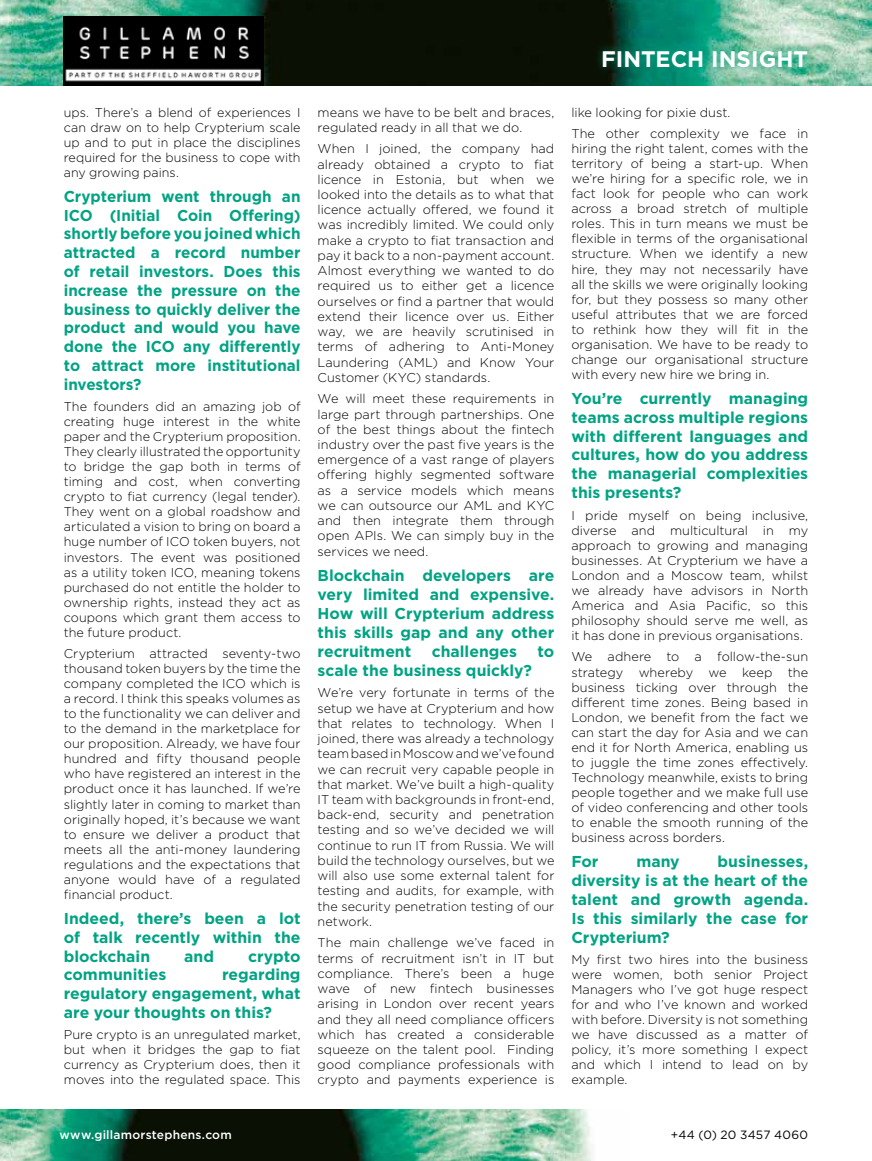
<style>
.page{position:relative;width:872px;height:1161px;background:#fff}
.page>*{position:absolute;margin:0;border:0;box-sizing:border-box;transform-origin:0 0}
.t1{font:700 22.5px "Gotham";color:#fff}
.t2{font:700 15.75px/18.8px "Gotham";color:#00a383;text-align:justify}
.t3{font:300 12.75px/15px "Gotham";color:#000;text-align:justify}
.t4{font:500 12px "Gotham";letter-spacing:.02em;color:#fff}
.t5{font:12px "Gotham";letter-spacing:.025em;color:#000}
</style>
<div class="page">
<img style="left:0;top:1110px;width:592px;height:51px">
<img style="left:0;top:0;width:871px;height:85px">
<div style="left:594px;top:41px;width:223px;height:36px;background:#00a383;opacity:.75"></div>
<img style="left:64px;top:17px;width:199px;height:68px">
<p class="t3" style="left:64px;top:104px;width:238px">ups. There’s a blend of experiences I can draw on to help Crypterium scale up and to put in place the disciplines required for the business to cope with any growing pains.</p>
<p class="t2" style="left:64px;top:187px;width:238px">Crypterium went through an ICO (Initial Coin Offering) shortly before you joined which attracted a record number of retail investors. Does this increase the pressure on the business to quickly deliver the product and would you have done the ICO any differently to attract more institutional investors?</p>
<p class="t3" style="left:64px;top:399px;width:238px">The founders did an amazing job of creating huge interest in the white paper and the Crypterium proposition.<br>They clearly illustrated the opportunity to bridge the gap both in terms of timing and cost, when converting crypto to fiat currency (legal tender).<br>They went on a global roadshow and articulated a vision to bring on board a huge number of ICO token buyers, not investors. The event was positioned as a utility token ICO, meaning tokens purchased do not entitle the holder to ownership rights, instead they act as coupons which grant them access to the future product.</p>
<p class="t3" style="left:64px;top:646px;width:238px">Crypterium attracted seventy-two thousand token buyers by the time the company completed the ICO which is a record. I think this speaks volumes as to the functionality we can deliver and to the demand in the marketplace for our proposition. Already, we have four hundred and fifty thousand people who have registered an interest in the product once it has launched. If we’re slightly later in coming to market than originally hoped, it’s because we want to ensure we deliver a product that meets all the anti-money laundering regulations and the expectations that anyone would have of a regulated financial product.</p>
<p class="t2" style="left:64px;top:909px;width:238px">Indeed, there’s been a lot of talk recently within the blockchain</p>
<p class="t2" style="left:184px;top:946px;width:31px">and</p>
<p class="t2" style="left:248px;top:946px;width:54px">crypto</p>
<p class="t2" style="left:64px;top:965px;width:238px;text-indent:158px">regarding regulatory engagement, what are your thoughts on this?</p>
<p class="t3" style="left:64px;top:1027px;width:238px">Pure crypto is an unregulated market, but when it bridges the gap to fiat currency as Crypterium does, then it moves into the regulated space. This</p>
<p class="t2" style="left:64px;top:965px;width:104px">communities</p>
<p class="t3" style="left:317px;top:104px;width:238px">means we have to be belt and braces, regulated ready in all that we do.</p>
<p class="t3" style="left:317px;top:141px;width:238px">When I joined, the company had already obtained a crypto to fiat licence in Estonia, but when we looked into the details as to what that licence actually offered, we found it was incredibly limited. We could only make a crypto to fiat transaction and pay it back to a non-payment account.<br>Almost everything we wanted to do required us to either get a licence ourselves or find a partner that would extend their licence over us. Either way, we are heavily scrutinised in terms of adhering to Anti-Money Laundering (AML) and Know Your Customer (KYC) standards.</p>
<p class="t3" style="left:317px;top:391px;width:238px">We will meet these requirements in large part through partnerships. One of the best things about the fintech industry over the past five years is the emergence of a vast range of players offering highly segmented software as a service models which means we can outsource our AML and KYC and then integrate them through open APIs. We can simply buy in the services we need.</p>
<p class="t2" style="left:317px;top:566px;width:238px">Blockchain developers are very limited and expensive.<br>How will Crypterium address this skills gap and any other recruitment</p>
<p class="t2" style="left:432px;top:642px;width:87px">challenges</p>
<p class="t2" style="left:537px;top:642px;width:18px">to</p>
<p class="t2" style="left:317px;top:661px;width:216px">scale the business quickly?</p>
<p class="t3" style="left:317px;top:685px;width:238px">We’re very fortunate in terms of the setup we have at Crypterium and how that relates to technology. When I joined, there was already a technology team based in Moscow and we’ve found we can recruit very capable people in that market. We’ve built a high-quality IT team with backgrounds in front-end, back-end, security and penetration testing and so we’ve decided we will continue to run IT from Russia. We will build the technology ourselves, but we will also use some external talent for testing and audits, for example, with the security penetration testing of our network.</p>
<p class="t3" style="left:317px;top:935px;width:238px">The main challenge we’ve faced in terms of recruitment isn’t in IT but compliance. There’s been a huge wave of new fintech businesses arising in London over recent years and they all need compliance officers which has created a considerable squeeze on the talent pool. Finding good compliance professionals with crypto and payments experience is</p>
<h1 class="t1" style="left:601px;top:44px;width:208px">FINTECH INSIGHT</h1>
<p class="t3" style="left:571px;top:101px;width:238px;line-height:21.5px">like looking for pixie dust.<br>The other complexity we face in</p>
<p class="t3" style="left:571px;top:141px;width:238px">hiring the right talent, comes with the territory of being a start-up. When we’re hiring for a specific role, we in fact look for people who can work across a broad stretch of multiple roles. This in turn means we must be flexible in terms of the organisational structure. When we identify a new hire, they may not necessarily have all the skills we were originally looking for, but they possess so many other useful attributes that we are forced to rethink how they will fit in the organisation. We have to be ready to change our organisational structure with every new hire we bring in.</p>
<p class="t2" style="left:571px;top:389px;width:238px">You’re currently managing teams across multiple regions with different languages and cultures, how do you address the managerial complexities this presents?</p>
<p class="t3" style="left:571px;top:507px;width:238px">I pride myself on being inclusive, diverse and multicultural in my approach to growing and managing businesses. At Crypterium we have a London and a Moscow team, whilst we already have advisors in North America and Asia Pacific, so this philosophy should serve me well, as it has done in previous organisations.</p>
<p class="t3" style="left:571px;top:649px;width:238px">We adhere to a follow-the-sun strategy whereby we keep the business ticking over through the different time zones. Being based in London, we benefit from the fact we can start the day for Asia and we can end it for North America, enabling us to juggle the time zones effectively.<br>Technology meanwhile, exists to bring people together and we make full use of video conferencing and other tools to enable the smooth running of the business across borders.</p>
<p class="t2" style="left:571px;top:852px;width:29px">For</p>
<p class="t2" style="left:636px;top:852px;width:45px">many</p>
<p class="t2" style="left:571px;top:852px;width:238px;text-indent:146px">businesses, diversity is at the heart of the talent and growth agenda.<br>Is this similarly the case for Crypterium?</p>
<p class="t3" style="left:571px;top:951px;width:238px">My first two hires into the business were women, both senior Project Managers who I’ve got huge respect for and who I’ve known and worked with before. Diversity is not something we have discussed as a matter of policy, it’s more something I expect and which I intend to lead on by example.</p>
<p class="t4" style="left:60px;top:1127px;width:174px">www.gillamorstephens.com</p>
<p class="t5" style="left:671px;top:1127px;width:139px">+44 (0) 20 3457 4060</p>
</div>
